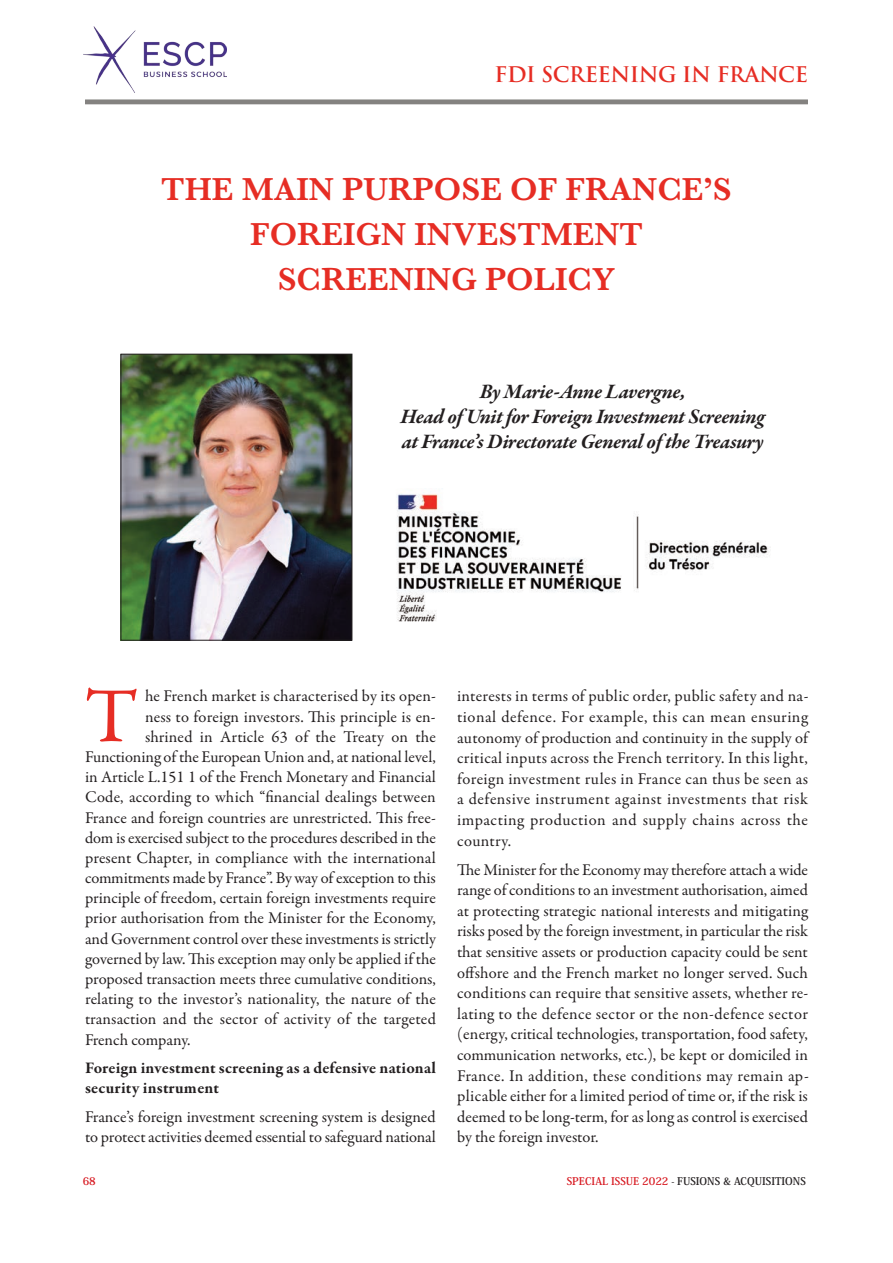
<style>
.page{position:relative;width:893px;height:1263px;background:#fff}
.page>*{position:absolute;margin:0;border:0;box-sizing:border-box;transform-origin:0 0}
.t1{font:78.3px "Garamond Premr Pro";color:#e62d24}
.t2{font:600 33px "Baskerville";color:#e62d24}
.t3{font:italic 700 21px "Garamond Premr Pro";letter-spacing:-.015em;color:#231f20}
.t4{font:700 21px "Trajan Pro";letter-spacing:-.02em;color:#e62d24}
.t5{font:16.5px/20.5px "Garamond Premr Pro";color:#231f20;text-align:justify}
.t6{font:700 16.5px/20.2px "Garamond Premr Pro";letter-spacing:.01em;color:#231f20}
.t7{font:16.5px "Garamond Premr Pro";letter-spacing:.02em;color:#231f20}
.t8{font:700 10.5px "Koz Min Pro";color:#231f20}
.t9{font:700 10.5px "Koz Min Pro";color:#d7171f}
.s1{color:#d7171f}
</style>
<div class="page">
<img style="left:83px;top:27px;width:144px;height:66px">
<hr style="left:85px;top:100px;width:723px;height:4px;background:#848280">
<img style="left:396px;top:490px;width:372px;height:132px">
<img style="left:123px;top:356px;width:227px;height:283px">
<div style="left:121px;top:354px;width:231px;height:287px;border:1px solid #231f20"></div>
<p class="t4" style="left:494px;top:63px;width:315px">FDI SCREENING IN FRANCE</p>
<p class="t2" style="left:161px;top:170px;width:572px">THE MAIN PURPOSE OF FRANCE’S</p>
<p class="t2" style="left:250px;top:215px;width:394px">FOREIGN INVESTMENT</p>
<p class="t2" style="left:278px;top:260px;width:339px">SCREENING POLICY</p>
<p class="t3" style="left:480px;top:383px;width:208px">By Marie-Anne Lavergne,</p>
<p class="t3" style="left:400px;top:408px;width:366px">Head of Unit for Foreign Investment Screening</p>
<p class="t3" style="left:402px;top:434px;width:363px">at France’s Directorate General of the Treasury</p>
<p class="t1" style="left:85px;top:685px;width:54px">T</p>
<p class="t7" style="left:145px;top:690px;width:293px">he French market is characterised by its open-</p>
<p class="t5" style="left:145px;top:708px;width:292px">ness to foreign investors. This principle is en-</p>
<p class="t5" style="left:145px;top:728px;width:292px">shrined in Article 63 of the Treaty on the</p>
<p class="t5" style="left:85px;top:748px;width:352px">Functioning of the European Union and, at national level,</p>
<p class="t5" style="left:85px;top:768px;width:352px">in Article L.151 1 of the French Monetary and Financial</p>
<p class="t5" style="left:85px;top:788px;width:352px">Code, according to which “financial dealings between</p>
<p class="t5" style="left:85px;top:809px;width:352px">France and foreign countries are unrestricted. This free-</p>
<p class="t5" style="left:85px;top:829px;width:352px">dom is exercised subject to the procedures described in the</p>
<p class="t5" style="left:85px;top:849px;width:352px">present Chapter, in compliance with the international</p>
<p class="t5" style="left:85px;top:869px;width:352px">commitments made by France”. By way of exception to this</p>
<p class="t5" style="left:85px;top:889px;width:352px">principle of freedom, certain foreign investments require</p>
<p class="t5" style="left:85px;top:909px;width:352px">prior authorisation from the Minister for the Economy,</p>
<p class="t5" style="left:85px;top:930px;width:352px">and Government control over these investments is strictly</p>
<p class="t5" style="left:85px;top:950px;width:352px">governed by law. This exception may only be applied if the</p>
<p class="t5" style="left:85px;top:970px;width:352px">proposed transaction meets three cumulative conditions,</p>
<p class="t5" style="left:85px;top:990px;width:352px">relating to the investor’s nationality, the nature of the</p>
<p class="t5" style="left:85px;top:1010px;width:352px">transaction and the sector of activity of the targeted</p>
<p class="t5" style="left:85px;top:1031px;width:107px">French company.</p>
<p class="t6" style="left:85px;top:1059px;width:352px">Foreign investment screening as a defensive national security instrument</p>
<p class="t5" style="left:85px;top:1108px;width:352px">France’s foreign investment screening system is designed to protect activities deemed essential to safeguard national</p>
<p class="t5" style="left:457px;top:687px;width:353px">interests in terms of public order, public safety and na&shy;tional defence. For example, this can mean ensuring autonomy of production and continuity in the supply of critical inputs across the French territory. In this light, foreign investment rules in France can thus be seen as a defensive instrument against investments that risk impacting production and supply chains across the country.</p>
<p class="t5" style="left:457px;top:861px;width:353px">The Minister for the Economy may therefore attach a wide range of conditions to an investment authorisation, aimed at protecting strategic national interests and mitigating risks posed by the foreign investment, in particular the risk that sensitive assets or production capacity could be sent offshore and the French market no longer served. Such conditions can require that sensitive assets, whether re&shy;lating to the defence sector or the non-defence sector (energy, critical technologies, transportation, food safety, communication networks, etc.), be kept or domiciled in France. In addition, these conditions may remain ap&shy;plicable either for a limited period of time or, if the risk is deemed to be long-term, for as long as control is exercised by the foreign investor.</p>
<p class="t9" style="left:83px;top:1176px;width:15px">68</p>
<p class="t8" style="left:567px;top:1176px;width:241px"><span class="s1">SPECIAL ISSUE 2022</span> - FUSIONS &amp; ACQUISITIONS</p>
</div>
